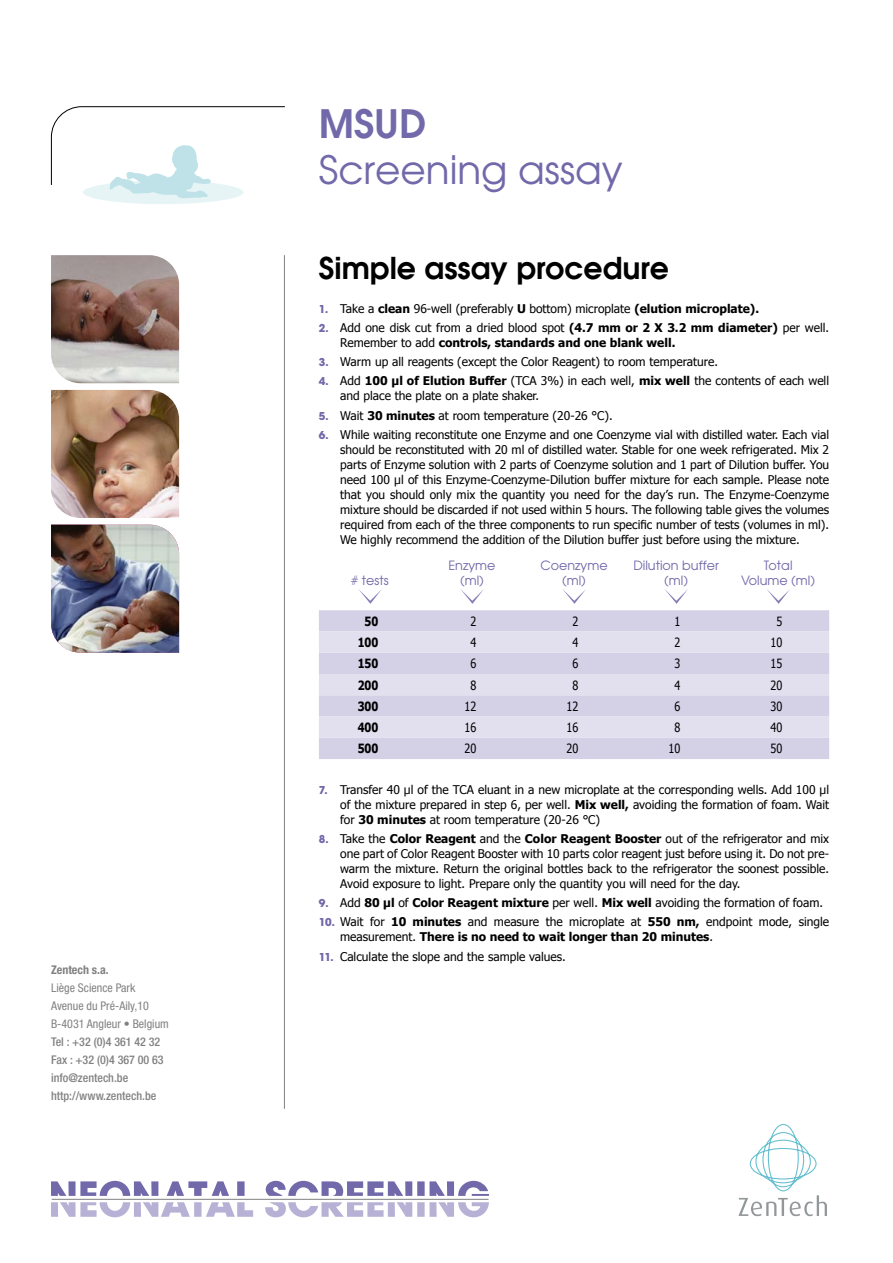
<style>
.page{position:relative;width:893px;height:1263px;background:#fff}
.page>*{position:absolute;margin:0;border:0;box-sizing:border-box;transform-origin:0 0}
.t1{font:39px "Avant Garde";color:#7169a9}
.t2{font:600 39px "Avant Garde";color:#7169a9}
.t3{font:600 30px "Avant Garde";color:#000}
.t4{font:12.75px/15px "Avant Garde";color:#7169a9;text-align:center}
.t5{font:12.75px "Tahoma";color:#000;scale:.85 1}
.t6{font:700 12.75px "Tahoma";color:#000;scale:.85 1}
.t7{font:12px/15px "Tahoma";color:#000;text-align:justify}
.t8{font:700 12px/15px "Tahoma";color:#000}
.t9{font:500 condensed 12px/18px "Helvetica Neue LT Std";color:#818181}
.t10{font:condensed 12px/18px "Helvetica Neue LT Std";color:#818181}
.t11{font:700 condensed 12px "Helvetica Neue LT Std";color:#818181}
.s1{font-family:"Avant Garde Gothic Itc T";font-weight:700;color:#7169a9}
.s2{font-weight:700}
.s3{font-family:"Avant Garde Gothic Itc T";color:#7169a9}
.s4{font-weight:400}
</style>
<div class="page">
<svg style="left:738px;top:1124px;width:89px;height:92px"></svg>
<hr style="left:52px;top:1199px;width:436px;height:1px;background:#818181">
<hr style="left:284px;top:255px;width:1px;height:854px;background:#818181">
<div style="left:319px;top:610px;width:510px;height:149px;background:#d4d1e7"></div>
<svg style="left:319px;top:631px;width:510px;height:107px;background:#dcdaeb"></svg>
<svg style="left:358px;top:589px;width:24px;height:15px"></svg>
<svg style="left:461px;top:589px;width:22px;height:15px"></svg>
<svg style="left:563px;top:589px;width:22px;height:15px"></svg>
<svg style="left:665px;top:589px;width:22px;height:15px"></svg>
<svg style="left:767px;top:589px;width:22px;height:15px"></svg>
<img style="left:51px;top:390px;width:128px;height:128px">
<img style="left:51px;top:255px;width:128px;height:128px">
<img style="left:51px;top:525px;width:128px;height:128px">
<svg style="left:51px;top:1181px;width:438px;height:15px"></svg>
<svg style="left:51px;top:1202px;width:438px;height:15px"></svg>
<div style="left:83px;top:180px;width:160px;height:24px;background:#e6f4f6;border-radius:50%"></div>
<svg style="left:51px;top:106px;width:234px;height:92px"></svg>
<p class="t11" style="left:51px;top:962px;width:59px">Zentech s.a.</p>
<p class="t10" style="left:51px;top:978px;width:119px">Liège Science Park<br>Avenue du Pré-Aily,10<br>B-4031 Angleur • Belgium</p>
<p class="t9" style="left:51px;top:1032px;width:114px">Tel : +32 (0)4 361 42 32<br>Fax : +32 (0)4 367 00 63 info@zentech.be http://www.zentech.be</p>
<h1 class="t2" style="left:319px;top:98px;width:109px">MSUD</h1>
<h1 class="t1" style="left:319px;top:146px;width:305px">Screening assay</h1>
<h2 class="t3" style="left:319px;top:248px;width:352px">Simple assay procedure</h2>
<p class="t7" style="left:319px;top:300px;width:442px"><span class="s1">1.</span> Take a <span class="s2">clean</span> 96-well (preferably <span class="s2">U</span> bottom) microplate <span class="s2">(elution microplate).</span></p>
<p class="t8" style="left:340px;top:319px;width:490px;text-indent:-21px"><span class="s3">2.</span> <span class="s4">Add one disk cut from a dried blood spot</span> (4.7 mm or 2 X 3.2 mm diameter) <span class="s4">per well.<br>Remember to add</span> controls, standards and one blank well.</p>
<p class="t7" style="left:319px;top:354px;width:401px"><span class="s1">3.</span> Warm up all reagents (except the Color Reagent) to room temperature.</p>
<p class="t7" style="left:340px;top:373px;width:490px;text-indent:-21px"><span class="s1">4.</span> Add <span class="s2">100 µl of Elution Buffer</span> (TCA 3%) in each well, <span class="s2">mix well</span> the contents of each well and place the plate on a plate shaker.</p>
<p class="t7" style="left:319px;top:407px;width:295px"><span class="s1">5.</span> Wait <span class="s2">30 minutes</span> at room temperature (20-26 °C).</p>
<p class="t7" style="left:340px;top:426px;width:491px;text-indent:-21px"><span class="s1">6.</span> While waiting reconstitute one Enzyme and one Coenzyme vial with distilled water. Each vial should be reconstituted with 20 ml of distilled water. Stable for one week refrigerated. Mix 2 parts of Enzyme solution with 2 parts of Coenzyme solution and 1 part of Dilution buffer. You need 100 µl of this Enzyme-Coenzyme-Dilution buffer mixture for each sample. Please note that you should only mix the quantity you need for the day’s run. The Enzyme-Coenzyme mixture should be discarded if not used within 5 hours. The following table gives the volumes required from each of the three components to run specific number of tests (volumes in ml).<br>We highly recommend the addition of the Dilution buffer just before using the mixture.</p>
<p class="t4" style="left:351px;top:572px;width:39px"># tests</p>
<p class="t4" style="left:448px;top:557px;width:49px">Enzyme (ml)</p>
<p class="t4" style="left:540px;top:557px;width:69px">Coenzyme (ml)</p>
<p class="t4" style="left:633px;top:557px;width:87px">Dilution buffer (ml)</p>
<p class="t4" style="left:741px;top:557px;width:76px">Total<br>Volume (ml)</p>
<p class="t6" style="left:365px;top:612px;width:18px">50</p>
<p class="t5" style="left:470px;top:612px;width:8px">2</p>
<p class="t5" style="left:572px;top:612px;width:8px">2</p>
<p class="t5" style="left:674px;top:612px;width:8px">1</p>
<p class="t5" style="left:776px;top:612px;width:8px">5</p>
<p class="t6" style="left:358px;top:633px;width:26px">100</p>
<p class="t5" style="left:470px;top:634px;width:8px">4</p>
<p class="t5" style="left:572px;top:634px;width:8px">4</p>
<p class="t5" style="left:674px;top:634px;width:8px">2</p>
<p class="t5" style="left:771px;top:634px;width:15px">10</p>
<p class="t6" style="left:358px;top:655px;width:26px">150</p>
<p class="t5" style="left:470px;top:655px;width:8px">6</p>
<p class="t5" style="left:572px;top:655px;width:8px">6</p>
<p class="t5" style="left:674px;top:655px;width:8px">3</p>
<p class="t5" style="left:771px;top:655px;width:15px">15</p>
<p class="t6" style="left:358px;top:676px;width:26px">200</p>
<p class="t5" style="left:470px;top:676px;width:8px">8</p>
<p class="t5" style="left:572px;top:676px;width:8px">8</p>
<p class="t5" style="left:674px;top:676px;width:8px">4</p>
<p class="t5" style="left:771px;top:676px;width:15px">20</p>
<p class="t6" style="left:358px;top:697px;width:26px">300</p>
<p class="t5" style="left:464px;top:697px;width:15px">12</p>
<p class="t5" style="left:566px;top:697px;width:15px">12</p>
<p class="t5" style="left:674px;top:697px;width:8px">6</p>
<p class="t5" style="left:771px;top:697px;width:15px">30</p>
<p class="t6" style="left:358px;top:718px;width:26px">400</p>
<p class="t5" style="left:464px;top:719px;width:15px">16</p>
<p class="t5" style="left:566px;top:719px;width:15px">16</p>
<p class="t5" style="left:674px;top:719px;width:8px">8</p>
<p class="t5" style="left:771px;top:719px;width:15px">40</p>
<p class="t6" style="left:358px;top:740px;width:26px">500</p>
<p class="t5" style="left:464px;top:740px;width:15px">20</p>
<p class="t5" style="left:566px;top:740px;width:15px">20</p>
<p class="t5" style="left:668px;top:740px;width:15px">10</p>
<p class="t5" style="left:771px;top:740px;width:15px">50</p>
<p class="t7" style="left:340px;top:781px;width:490px;text-indent:-21px"><span class="s1">7.</span> Transfer 40 µl of the TCA eluant in a new microplate at the corresponding wells. Add 100 µl of the mixture prepared in step 6, per well. <span class="s2">Mix well,</span> avoiding the formation of foam. Wait for <span class="s2">30 minutes</span> at room temperature (20-26 °C)</p>
<p class="t7" style="left:340px;top:830px;width:490px;text-indent:-21px"><span class="s1">8.</span> Take the <span class="s2">Color Reagent</span> and the <span class="s2">Color Reagent Booster</span> out of the refrigerator and mix one part of Color Reagent Booster with 10 parts color reagent just before using it. Do not pre&shy;warm the mixture. Return the original bottles back to the refrigerator the soonest possible.<br>Avoid exposure to light. Prepare only the quantity you will need for the day.</p>
<p class="t7" style="left:319px;top:895px;width:506px"><span class="s1">9.</span> Add <span class="s2">80 µl</span> of <span class="s2">Color Reagent mixture</span> per well. <span class="s2">Mix well</span> avoiding the formation of foam.</p>
<p class="t7" style="left:340px;top:914px;width:490px;text-indent:-21px"><span class="s1">10.</span> Wait for <span class="s2">10 minutes</span> and measure the microplate at <span class="s2">550 nm,</span> endpoint mode, single measurement. <span class="s2">There is no need to wait longer than 20 minutes</span>.</p>
<p class="t7" style="left:319px;top:948px;width:249px"><span class="s1">11.</span> Calculate the slope and the sample values.</p>
</div>
